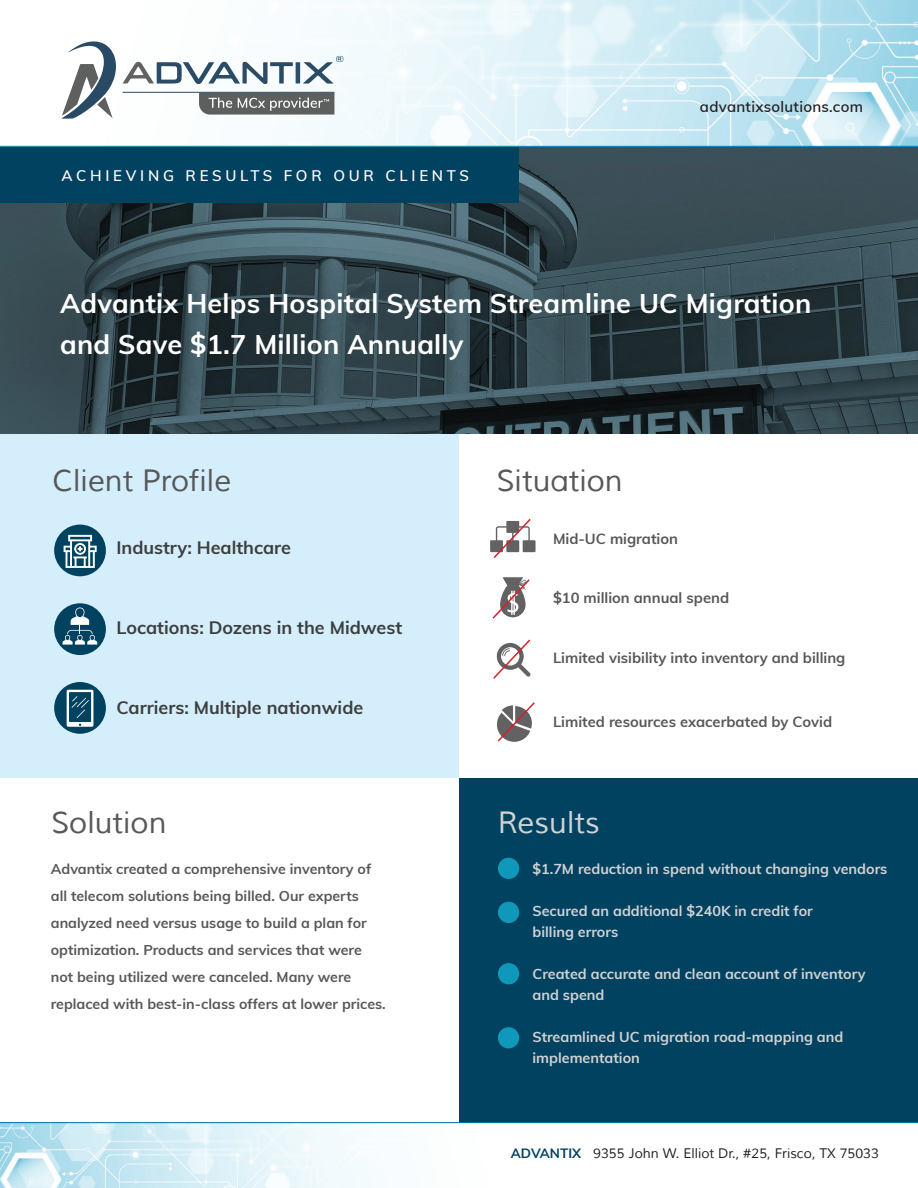
<style>
.page{position:relative;width:918px;height:1188px;background:#fff}
.page>*{position:absolute;margin:0;border:0;box-sizing:border-box;transform-origin:0 0}
.t1{font:30px "Muli";color:#57585a}
.t2{font:30px "Muli";color:#d1d2d4}
.t3{font:700 27px/40.5px "Muli";letter-spacing:.01em;color:#fff}
.t4{font:700 18px "Muli";color:#3e3e3f}
.t5{font:600 15px "Muli";letter-spacing:.25em;color:#fff}
.t6{font:600 15px "Muli";letter-spacing:.02em;color:#231f20}
.t7{font:700 14.7px "Muli";color:#57585a}
.t8{font:700 14.4px/21px "Muli";color:#d1d2d4}
.t9{font:700 14.25px/27px "Muli";color:#57585a}
.t10{font:13.5px "Muli";color:#231f20}
.s1{font-weight:700;color:#004260}
</style>
<div class="page">
<div style="left:0;top:434px;width:459px;height:344px;background:#d4effb"></div>
<img style="left:0;top:0;width:918px;height:434px">
<img style="left:0;top:1123px;width:565px;height:65px">
<div style="left:0;top:147px;width:518px;height:56px;background:#004260"></div>
<hr style="left:0;top:146px;width:918px;height:1px;background:#007aa2">
<div style="left:459px;top:778px;width:459px;height:344px;background:#004260"></div>
<hr style="left:0;top:1122px;width:918px;height:1px;background:#007aa2">
<div style="left:54px;top:525px;width:52px;height:51px;background:#004260;border-radius:50%"></div>
<div style="left:54px;top:603px;width:52px;height:52px;background:#004260;border-radius:50%"></div>
<svg style="left:54px;top:682px;width:52px;height:52px"></svg>
<div style="left:498px;top:858px;width:21px;height:21px;background:#1098ba;border-radius:50%"></div>
<div style="left:498px;top:902px;width:21px;height:21px;background:#1098ba;border-radius:50%"></div>
<div style="left:498px;top:963px;width:21px;height:21px;background:#1098ba;border-radius:50%"></div>
<svg style="left:67px;top:690px;width:26px;height:37px"></svg>
<svg style="left:492px;top:577px;width:38px;height:42px"></svg>
<svg style="left:493px;top:639px;width:38px;height:40px"></svg>
<svg style="left:497px;top:702px;width:38px;height:40px"></svg>
<svg style="left:64px;top:535px;width:33px;height:33px"></svg>
<svg style="left:63px;top:608px;width:34px;height:37px"></svg>
<div style="left:498px;top:1027px;width:21px;height:21px;background:#1098ba;border-radius:50%"></div>
<svg style="left:490px;top:518px;width:46px;height:40px"></svg>
<svg style="left:123px;top:56px;width:220px;height:28px"></svg>
<svg style="left:62px;top:41px;width:54px;height:78px"></svg>
<svg style="left:199px;top:93px;width:135px;height:22px;background:#737574"></svg>
<hr style="left:123px;top:92px;width:211px;height:1px;background:#284a65">
<p class="t5" style="left:62px;top:165px;width:409px">ACHIEVING RESULTS FOR OUR CLIENTS</p>
<p class="t6" style="left:700px;top:95px;width:165px">advantixsolutions.com</p>
<h2 class="t3" style="left:60px;top:282px;width:753px">Advantix Helps Hospital System Streamline UC Migration and Save $1.7 Million Annually</h2>
<h1 class="t1" style="left:53px;top:462px;width:180px">Client Profile</h1>
<h1 class="t1" style="left:496px;top:462px;width:128px">Situation</h1>
<p class="t4" style="left:116px;top:534px;width:176px">Industry: Healthcare</p>
<p class="t4" style="left:116px;top:614px;width:287px">Locations: Dozens in the Midwest</p>
<p class="t4" style="left:116px;top:694px;width:248px">Carriers: Multiple nationwide</p>
<p class="t7" style="left:553px;top:528px;width:127px">Mid-UC migration</p>
<p class="t7" style="left:553px;top:587px;width:178px">$10 million annual spend</p>
<p class="t7" style="left:553px;top:647px;width:294px">Limited visibility into inventory and billing</p>
<p class="t7" style="left:553px;top:711px;width:281px">Limited resources exacerbated by Covid</p>
<h1 class="t1" style="left:51px;top:804px;width:117px">Solution</h1>
<h1 class="t2" style="left:498px;top:804px;width:103px">Results</h1>
<p class="t9" style="left:51px;top:855px;width:337px">Advantix created a comprehensive inventory of all telecom solutions being billed. Our experts analyzed need versus usage to build a plan for optimization. Products and services that were not being utilized were canceled. Many were replaced with best-in-class offers at lower prices.</p>
<p class="t8" style="left:533px;top:857px;width:356px">$1.7M reduction in spend without changing vendors</p>
<p class="t8" style="left:533px;top:899px;width:282px">Secured an additional $240K in credit for billing errors</p>
<p class="t8" style="left:533px;top:962px;width:335px">Created accurate and clean account of inventory and spend</p>
<p class="t8" style="left:533px;top:1025px;width:312px">Streamlined UC migration road-mapping and implementation</p>
<p class="t10" style="left:511px;top:1146px;width:370px"><span class="s1">ADVANTIX</span> 9355 John W. Elliot Dr., #25, Frisco, TX 75033</p>
</div>
